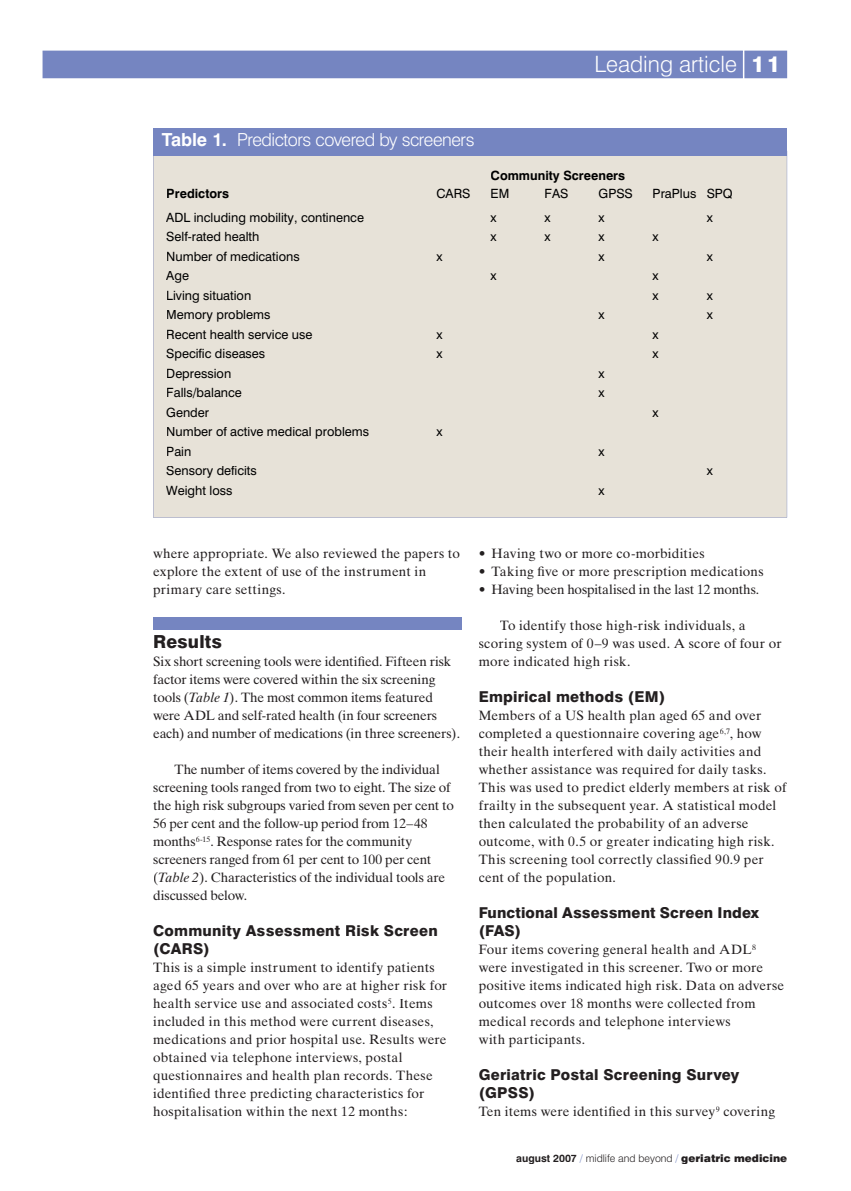
<style>
.page{position:relative;width:851px;height:1191px;background:#fff}
.page>*{position:absolute;margin:0;border:0;box-sizing:border-box;transform-origin:0 0}
.t1{font:300 22.5px "Swiss 721 BT";color:#fff}
.t2{font:300 18px "Swiss 721 BT";letter-spacing:-.025em;color:#fff}
.t3{font:800 18px "Swiss 721 BT";letter-spacing:.005em;color:#231f20}
.t4{font:800 15px/18px "Swiss 721 BT";letter-spacing:.015em;color:#231f20}
.t5{font:13.5px/18px "Times Ten";letter-spacing:.01em;color:#231f20}
.t6{font:13.5px/18px "Times Ten";letter-spacing:-.015em;color:#231f20}
.t7{font:13.5px "Times Ten";letter-spacing:-.01em;color:#231f20}
.t8{font:12.75px "Swiss 721 BT";color:#000}
.t9{font:700 12.75px "Swiss 721 BT";color:#000}
.t10{font:900 10.5px "Swiss 721 BT";color:#231f20}
.s1{font-weight:800}
.s2{font-weight:700}
.s3{font-style:italic}
.s4{font-weight:300;color:#7585c1}
.s5{font-weight:300}
</style>
<div class="page">
<div style="left:153px;top:617px;width:308px;height:13px;background:#7585c1"></div>
<div style="left:43px;top:51px;width:744px;height:27px;background:#7585c1"></div>
<div style="left:153px;top:155px;width:634px;height:362px;background:#e7e2d8"></div>
<div style="left:153px;top:128px;width:634px;height:27px;background:#7585c1"></div>
<h1 class="t1" style="left:594px;top:50px;width:187px">Leading article <span class="s1">11</span></h1>
<h2 class="t2" style="left:162px;top:129px;width:314px"><span class="s2">Table 1.</span> Predictors covered by screeners</h2>
<p class="t9" style="left:490px;top:168px;width:136px">Community Screeners</p>
<p class="t9" style="left:166px;top:186px;width:64px">Predictors</p>
<p class="t8" style="left:436px;top:186px;width:35px">CARS</p>
<p class="t8" style="left:490px;top:186px;width:20px">EM</p>
<p class="t8" style="left:544px;top:186px;width:25px">FAS</p>
<p class="t8" style="left:598px;top:186px;width:36px">GPSS</p>
<p class="t8" style="left:652px;top:186px;width:82px">PraPlus SPQ</p>
<p class="t8" style="left:166px;top:209px;width:199px">ADL including mobility, continence</p>
<p class="t8" style="left:490px;top:209px;width:8px">x</p>
<p class="t8" style="left:544px;top:209px;width:8px">x</p>
<p class="t8" style="left:598px;top:209px;width:8px">x</p>
<p class="t8" style="left:706px;top:209px;width:8px">x</p>
<p class="t8" style="left:166px;top:229px;width:95px">Self-rated health</p>
<p class="t8" style="left:490px;top:229px;width:8px">x</p>
<p class="t8" style="left:544px;top:229px;width:8px">x</p>
<p class="t8" style="left:598px;top:229px;width:8px">x</p>
<p class="t8" style="left:652px;top:229px;width:8px">x</p>
<p class="t8" style="left:166px;top:248px;width:135px">Number of medications</p>
<p class="t8" style="left:436px;top:248px;width:8px">x</p>
<p class="t8" style="left:598px;top:248px;width:8px">x</p>
<p class="t8" style="left:706px;top:248px;width:8px">x</p>
<p class="t8" style="left:166px;top:268px;width:24px">Age</p>
<p class="t8" style="left:490px;top:268px;width:8px">x</p>
<p class="t8" style="left:652px;top:268px;width:8px">x</p>
<p class="t8" style="left:166px;top:287px;width:86px">Living situation</p>
<p class="t8" style="left:652px;top:287px;width:8px">x</p>
<p class="t8" style="left:706px;top:287px;width:8px">x</p>
<p class="t8" style="left:166px;top:307px;width:106px">Memory problems</p>
<p class="t8" style="left:598px;top:307px;width:8px">x</p>
<p class="t8" style="left:706px;top:307px;width:8px">x</p>
<p class="t8" style="left:166px;top:326px;width:148px">Recent health service use</p>
<p class="t8" style="left:436px;top:326px;width:8px">x</p>
<p class="t8" style="left:652px;top:326px;width:8px">x</p>
<p class="t8" style="left:166px;top:346px;width:100px">Specific diseases</p>
<p class="t8" style="left:436px;top:346px;width:8px">x</p>
<p class="t8" style="left:652px;top:346px;width:8px">x</p>
<p class="t8" style="left:166px;top:365px;width:66px">Depression</p>
<p class="t8" style="left:598px;top:365px;width:8px">x</p>
<p class="t8" style="left:166px;top:385px;width:77px">Falls/balance</p>
<p class="t8" style="left:598px;top:385px;width:8px">x</p>
<p class="t8" style="left:166px;top:404px;width:44px">Gender</p>
<p class="t8" style="left:652px;top:404px;width:8px">x</p>
<p class="t8" style="left:166px;top:424px;width:204px">Number of active medical problems</p>
<p class="t8" style="left:436px;top:424px;width:8px">x</p>
<p class="t8" style="left:166px;top:443px;width:27px">Pain</p>
<p class="t8" style="left:598px;top:443px;width:8px">x</p>
<p class="t8" style="left:166px;top:463px;width:92px">Sensory deficits</p>
<p class="t8" style="left:706px;top:463px;width:8px">x</p>
<p class="t8" style="left:166px;top:482px;width:68px">Weight loss</p>
<p class="t8" style="left:598px;top:482px;width:8px">x</p>
<p class="t5" style="left:153px;top:544px;width:308px">where appropriate. We also reviewed the papers to explore the extent of use of the instrument in primary care settings.</p>
<h2 class="t3" style="left:153px;top:631px;width:70px">Results</h2>
<p class="t6" style="left:153px;top:652px;width:308px">Six short screening tools were identified. Fifteen risk factor items were covered within the six screening tools (<span class="s3">Table 1</span>). The most common items featured were ADL and self-rated health (in four screeners each) and number of medications (in three screeners).</p>
<p class="t6" style="left:153px;top:760px;width:302px;text-indent:21px">The number of items covered by the individual screening tools ranged from two to eight. The size of the high risk subgroups varied from seven per cent to 56 per cent and the follow-up period from 12–48 months<sup>6-15</sup>. Response rates for the community screeners ranged from 61 per cent to 100 per cent (<span class="s3">Table 2</span>). Characteristics of the individual tools are discussed below.</p>
<p class="t4" style="left:153px;top:922px;width:286px">Community Assessment Risk Screen (CARS)</p>
<p class="t5" style="left:153px;top:958px;width:295px">This is a simple instrument to identify patients aged 65 years and over who are at higher risk for health service use and associated costs<sup>5</sup>. Items included in this method were current diseases, medications and prior hospital use. Results were obtained via telephone interviews, postal questionnaires and health plan records. These identified three predicting characteristics for hospitalisation within the next 12 months:</p>
<p class="t5" style="left:478px;top:544px;width:227px">• Having two or more co-morbidities</p>
<p class="t5" style="left:478px;top:562px;width:286px">• Taking five or more prescription medications</p>
<p class="t7" style="left:478px;top:581px;width:282px">• Having been hospitalised in the last 12 months.</p>
<p class="t5" style="left:478px;top:616px;width:304px;text-indent:21px">To identify those high-risk individuals, a scoring system of 0–9 was used. A score of four or more indicated high risk.</p>
<p class="t4" style="left:478px;top:688px;width:188px">Empirical methods (EM)</p>
<p class="t5" style="left:478px;top:706px;width:309px">Members of a US health plan aged 65 and over completed a questionnaire covering age<sup>6,7</sup>, how their health interfered with daily activities and whether assistance was required for daily tasks.<br>This was used to predict elderly members at risk of frailty in the subsequent year. A statistical model then calculated the probability of an adverse outcome, with 0.5 or greater indicating high risk.<br>This screening tool correctly classified 90.9 per cent of the population.</p>
<p class="t4" style="left:478px;top:904px;width:282px">Functional Assessment Screen Index (FAS)</p>
<p class="t5" style="left:478px;top:940px;width:307px">Four items covering general health and ADL<sup>8 </sup>were investigated in this screener. Two or more positive items indicated high risk. Data on adverse outcomes over 18 months were collected from medical records and telephone interviews<br>with participants.</p>
<p class="t4" style="left:478px;top:1066px;width:262px">Geriatric Postal Screening Survey (GPSS)</p>
<p class="t5" style="left:478px;top:1102px;width:298px">Ten items were identified in this survey<sup>9</sup> covering</p>
<p class="t10" style="left:516px;top:1151px;width:272px"><span class="s2">august 2007</span> <span class="s4">/</span> <span class="s5">midlife and beyond</span> <span class="s4">/</span> geriatric medicine</p>
</div>
